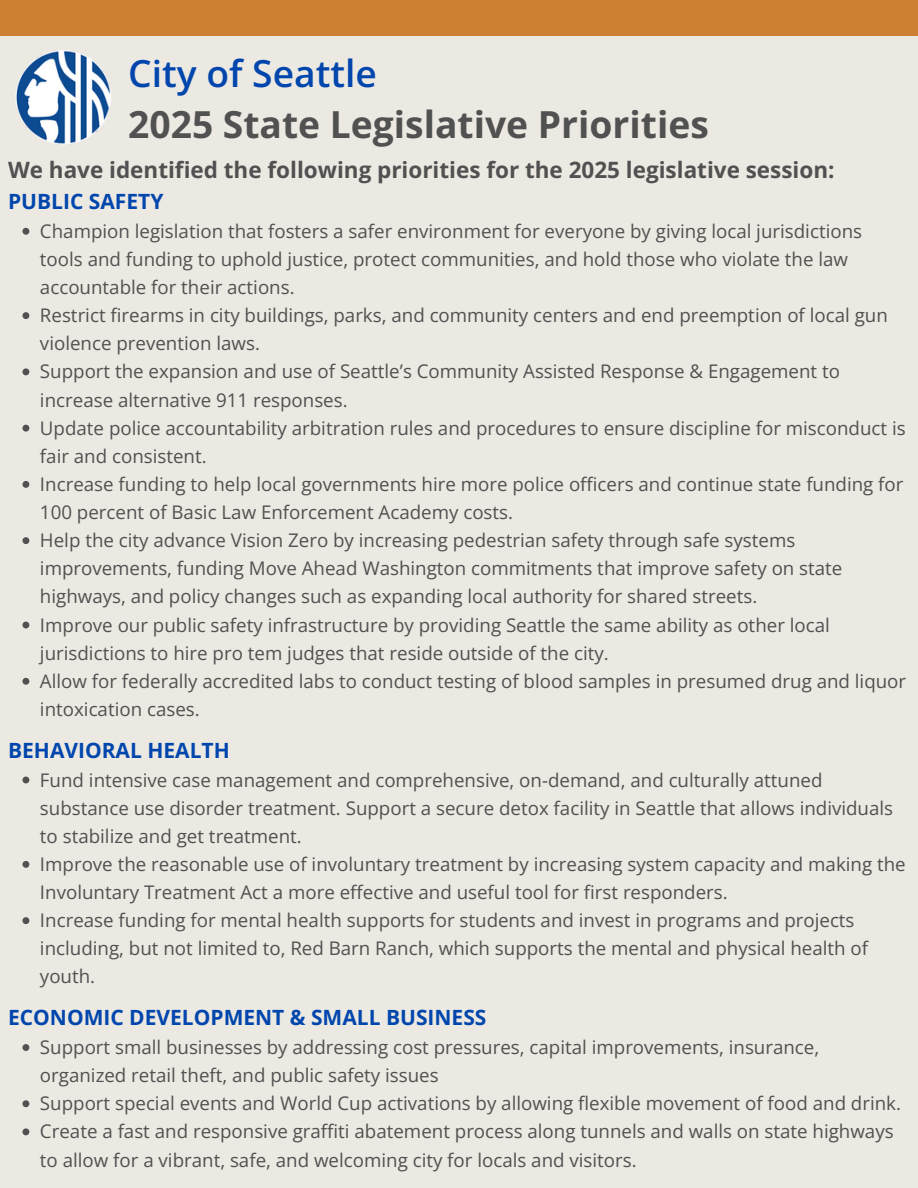
<style>
.page{position:relative;width:918px;height:1188px;background:#ece8e2}
.page>*{position:absolute;margin:0;border:0;box-sizing:border-box;transform-origin:0 0}
.t1{font:700 37.2px/51.8px "Open Sans";color:#515151}
.t2{font:700 22.5px "Open Sans";color:#515151}
.t3{font:700 21px "Open Sans";color:#0046ad}
.t4{font:18.75px/28.2px "Open Sans";color:#515151}
.s1{font-weight:600;color:#0046ad}
</style>
<div class="page">
<svg style="left:22px;top:228px;width:7px;height:7px"></svg>
<svg style="left:22px;top:312px;width:7px;height:7px"></svg>
<svg style="left:22px;top:368px;width:7px;height:7px"></svg>
<svg style="left:22px;top:425px;width:7px;height:7px"></svg>
<svg style="left:22px;top:481px;width:7px;height:7px"></svg>
<svg style="left:22px;top:537px;width:7px;height:7px"></svg>
<svg style="left:22px;top:622px;width:7px;height:6px"></svg>
<svg style="left:22px;top:678px;width:7px;height:7px"></svg>
<svg style="left:22px;top:777px;width:7px;height:6px"></svg>
<svg style="left:22px;top:861px;width:7px;height:7px"></svg>
<svg style="left:22px;top:917px;width:7px;height:7px"></svg>
<svg style="left:22px;top:1044px;width:7px;height:7px"></svg>
<svg style="left:22px;top:1100px;width:7px;height:7px"></svg>
<svg style="left:22px;top:1128px;width:7px;height:7px"></svg>
<div style="left:0;top:0;width:918px;height:35px;background:#cd7f32"></div>
<img style="left:15px;top:50px;width:96px;height:94px">
<p class="t1" style="left:128px;top:46px;width:582px"><span class="s1">City of Seattle<br></span>2025 State Legislative Priorities</p>
<p class="t2" style="left:8px;top:154px;width:828px">We have identified the following priorities for the 2025 legislative session:</p>
<p class="t3" style="left:8px;top:187px;width:157px">PUBLIC SAFETY</p>
<h1 class="t4" style="left:40px;top:216px;width:824px">Champion legislation that fosters a safer environment for everyone by giving local jurisdictions tools and funding to uphold justice, protect communities, and hold those who violate the law accountable for their actions.</h1>
<h3 class="t4" style="left:40px;top:301px;width:849px">Restrict firearms in city buildings, parks, and community centers and end preemption of local gun violence prevention laws.</h3>
<h2 class="t4" style="left:40px;top:357px;width:802px">Support the expansion and use of Seattle’s Community Assisted Response &amp; Engagement to increase alternative 911 responses.</h2>
<p class="t4" style="left:40px;top:413px;width:867px">Update police accountability arbitration rules and procedures to ensure discipline for misconduct is fair and consistent.</p>
<p class="t4" style="left:40px;top:470px;width:865px">Increase funding to help local governments hire more police officers and continue state funding for<br>100 percent of Basic Law Enforcement Academy costs.</p>
<p class="t4" style="left:40px;top:526px;width:804px">Help the city advance Vision Zero by increasing pedestrian safety through safe systems improvements, funding Move Ahead Washington commitments that improve safety on state highways, and policy changes such as expanding local authority for shared streets.</p>
<p class="t4" style="left:40px;top:610px;width:791px">Improve our public safety infrastructure by providing Seattle the same ability as other local jurisdictions to hire pro tem judges that reside outside of the city.</p>
<p class="t4" style="left:40px;top:666px;width:868px">Allow for federally accredited labs to conduct testing of blood samples in presumed drug and liquor intoxication cases.</p>
<p class="t3" style="left:8px;top:735px;width:223px">BEHAVIORAL HEALTH</p>
<p class="t4" style="left:40px;top:765px;width:855px">Fund intensive case management and comprehensive, on-demand, and culturally attuned substance use disorder treatment. Support a secure detox facility in Seattle that allows individuals to stabilize and get treatment.</p>
<p class="t4" style="left:40px;top:850px;width:867px">Improve the reasonable use of involuntary treatment by increasing system capacity and making the<br>Involuntary Treatment Act a more effective and useful tool for first responders.</p>
<h2 class="t4" style="left:40px;top:906px;width:830px">Increase funding for mental health supports for students and invest in programs and projects including, but not limited to, Red Barn Ranch, which supports the mental and physical health of youth.</h2>
<p class="t3" style="left:8px;top:1003px;width:480px">ECONOMIC DEVELOPMENT &amp; SMALL BUSINESS</p>
<p class="t4" style="left:40px;top:1033px;width:781px">Support small businesses by addressing cost pressures, capital improvements, insurance, organized retail theft, and public safety issues</p>
<p class="t4" style="left:40px;top:1089px;width:863px">Support special events and World Cup activations by allowing flexible movement of food and drink.</p>
<h2 class="t4" style="left:40px;top:1117px;width:855px">Create a fast and responsive graffiti abatement process along tunnels and walls on state highways to allow for a vibrant, safe, and welcoming city for locals and visitors.</h2>
</div>
